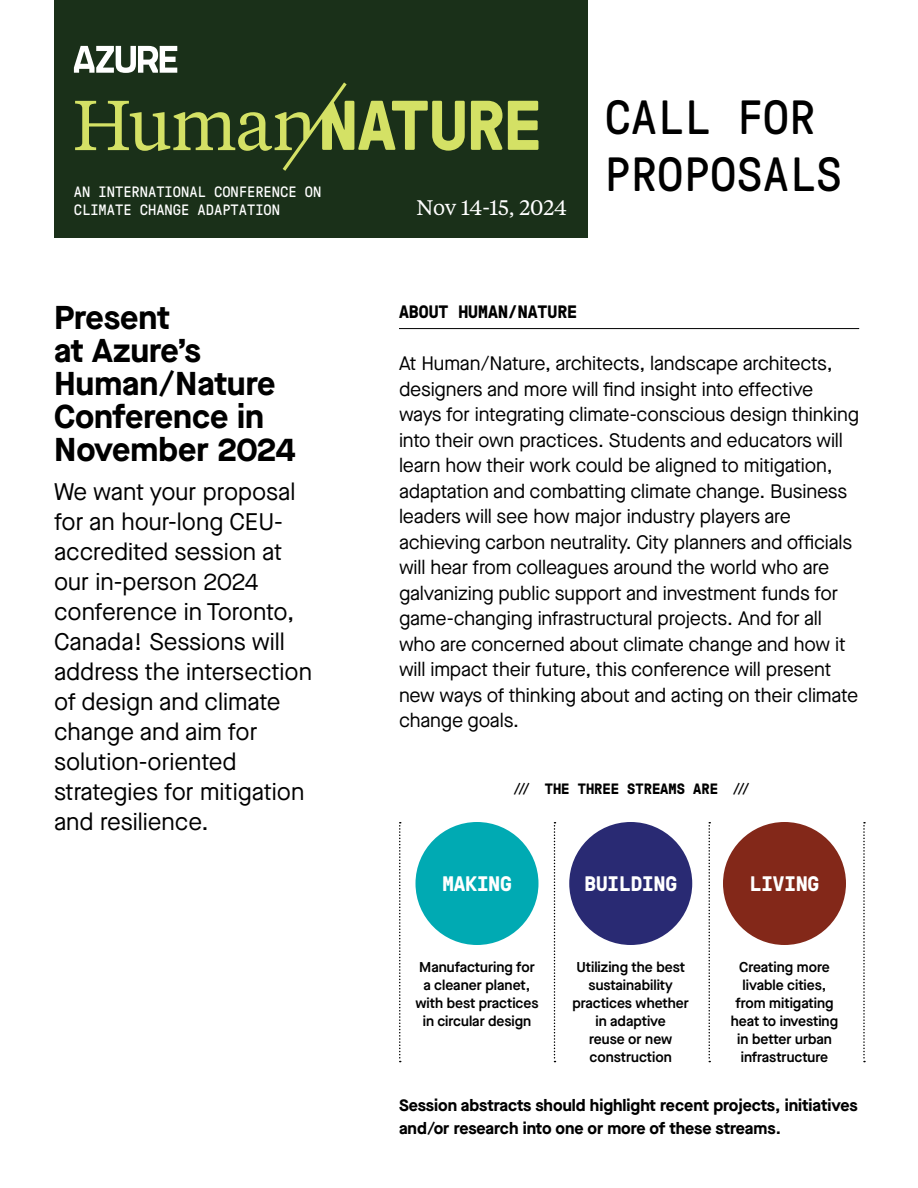
<style>
.page{position:relative;width:918px;height:1188px;background:#fff}
.page>*{position:absolute;margin:0;border:0;box-sizing:border-box;transform-origin:0 0}
.t1{font:48px/57.6px "GT Pressura Mono";color:#000}
.t2{font:700 33px/33px "Maison Neue";color:#000}
.t3{font:24px/30px "Maison Neue";color:#000}
.t4{font:700 21px "GT Pressura Mono";color:#fff}
.t5{font:21px "Tiempos Text";letter-spacing:-.005em;color:#fff}
.t6{font:19.5px/25.5px "Maison Neue";letter-spacing:-.01em;color:#000}
.t7{font:700 18px "GT Pressura Mono";color:#000}
.t8{font:700 16.5px/22.5px "Maison Neue";color:#000}
.t9{font:15px/18px "GT Pressura Mono";color:#fff}
.t10{font:700 15px "GT Pressura Mono";color:#000}
.t11{font:600 14.25px/18px "Maison Neue";color:#000;text-align:center}
.s1{font-family:"Maison Neue";font-weight:600}
</style>
<div class="page">
<div style="left:54px;top:0;width:534px;height:238px;background:#1a3019"></div>
<svg style="left:74px;top:46px;width:103px;height:27px"></svg>
<hr style="left:399px;top:328px;width:460px;height:1px;background:#000">
<div style="left:416px;top:822px;width:122px;height:123px;background:#00aab3;border-radius:50%"></div>
<div style="left:569px;top:822px;width:123px;height:123px;background:#292a73;border-radius:50%"></div>
<div style="left:723px;top:822px;width:123px;height:123px;background:#832819;border-radius:50%"></div>
<svg style="left:554px;top:822px;width:2px;height:240px"></svg>
<svg style="left:709px;top:822px;width:1px;height:240px"></svg>
<svg style="left:399px;top:822px;width:2px;height:240px"></svg>
<svg style="left:863px;top:822px;width:2px;height:240px"></svg>
<svg style="left:75px;top:82px;width:390px;height:89px"></svg>
<svg style="left:471px;top:101px;width:31px;height:49px"></svg>
<svg style="left:508px;top:101px;width:30px;height:49px"></svg>
<p class="t9" style="left:74px;top:183px;width:249px">AN INTERNATIONAL CONFERENCE ON<br>CLIMATE CHANGE ADAPTATION</p>
<h2 class="t2" style="left:54px;top:300px;width:243px">Present<br>at Azure’s<br>Human/Nature<br>Conference in<br>November 2024</h2>
<p class="t3" style="left:54px;top:477px;width:259px">We want your proposal for an hour-long CEU&shy;accredited session at our in-person 2024 conference in Toronto,<br>Canada! Sessions will address the intersection of design and climate change and aim for solution-oriented strategies for mitigation and resilience.</p>
<p class="t5" style="left:416px;top:193px;width:152px">Nov 14-15, 2024</p>
<h1 class="t1" style="left:604px;top:89px;width:239px">CALL FOR<br>PROPOSALS</h1>
<p class="t7" style="left:399px;top:302px;width:180px">ABOUT HUMAN/NATURE</p>
<p class="t6" style="left:399px;top:350px;width:462px">At Human/Nature, architects, landscape architects, designers and more will find insight into effective ways for integrating climate-conscious design thinking into their own practices. Students and educators will learn how their work could be aligned to mitigation, adaptation and combatting climate change. Business leaders will see how major industry players are achieving carbon neutrality. City planners and officials will hear from colleagues around the world who are galvanizing public support and investment funds for game-changing infrastructural projects. And for all who are concerned about climate change and how it will impact their future, this conference will present new ways of thinking about and acting on their climate change goals.</p>
<p class="t10" style="left:514px;top:781px;width:237px"><span class="s1">///</span> THE THREE STREAMS ARE <span class="s1">///</span></p>
<p class="t4" style="left:442px;top:873px;width:71px">MAKING</p>
<p class="t11" style="left:416px;top:958px;width:124px">Manufacturing for a cleaner planet, with best practices in circular design</p>
<p class="t4" style="left:585px;top:873px;width:94px">BUILDING</p>
<p class="t11" style="left:572px;top:958px;width:118px">Utilizing the best sustainability practices whether in adaptive<br>reuse or new construction</p>
<p class="t4" style="left:750px;top:873px;width:71px">LIVING</p>
<p class="t11" style="left:731px;top:958px;width:109px">Creating more livable cities, from mitigating heat to investing in better urban infrastructure</p>
<p class="t8" style="left:399px;top:1094px;width:460px">Session abstracts should highlight recent projects, initiatives and/or research into one or more of these streams.</p>
</div>
